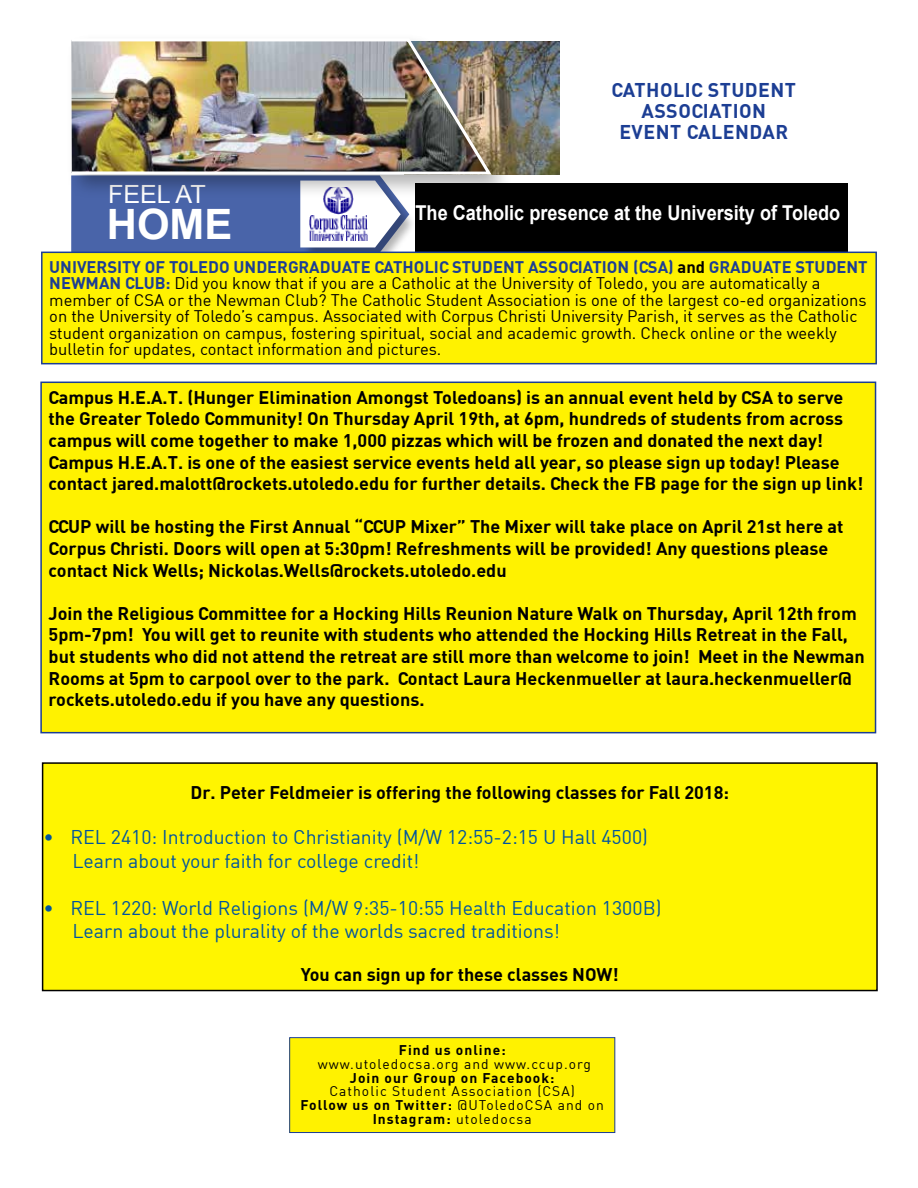
<style>
.page{position:relative;width:918px;height:1188px;background:#fff}
.page>*{position:absolute;margin:0;border:0;box-sizing:border-box;transform-origin:0 0}
.t1{font:700 41.85px "Arial";color:#fff}
.t2{font:25.05px "Arial";color:#fff}
.t3{font:700 20.55px "Arial";color:#fff;scale:.88 1}
.t4{font:19.5px/23.4px "DIN";color:#00549e}
.t5{font:700 19.5px/20.9px "DIN";letter-spacing:.025em;color:#1c3e94;text-align:center}
.t6{font:700 18px/21.6px "DIN";color:#000}
.t7{font:16.5px/16.5px "DIN";color:#000}
.t8{font:700 16.5px "DIN";color:#1c3e94}
.t9{font:13.8px/13.8px "DIN";letter-spacing:.075em;color:#000;text-align:center}
.t10{font:700 13.8px "DIN";letter-spacing:.075em;color:#000}
.s1{color:#000}
.s2{font-weight:700;color:#1c3e94}
.s3{font-weight:700}
</style>
<div class="page">
<div style="left:302px;top:182px;width:115px;height:83px;background:#000;opacity:.3"></div>
<svg style="left:71px;top:200px;width:338px;height:52px"></svg>
<img style="left:310px;top:200px;width:57px;height:41px">
<div style="left:416px;top:183px;width:432px;height:70px;background:#000"></div>
<div style="left:42px;top:252px;width:834px;height:112px;background:#fff200"></div>
<div style="left:41px;top:252px;width:836px;height:112px;border:2px solid #1c3e94"></div>
<img style="left:514px;top:42px;width:45px;height:132px">
<div style="left:66px;top:33px;width:448px;height:167px;background:#000;opacity:.3"></div>
<img style="left:68px;top:37px;width:426px;height:139px">
<div style="left:41px;top:382px;width:835px;height:351px;background:#fff200"></div>
<div style="left:40px;top:382px;width:836px;height:351px;border:2px solid #1c3e94"></div>
<div style="left:290px;top:1038px;width:325px;height:95px;background:#fff200"></div>
<div style="left:289px;top:1037px;width:326px;height:96px;border:1px solid #1c3e94"></div>
<div style="left:43px;top:763px;width:834px;height:228px;background:#fff500"></div>
<div style="left:42px;top:762px;width:836px;height:229px;border:2px solid #000"></div>
<h2 class="t2" style="left:108px;top:177px;width:99px">Feel At</h2>
<h1 class="t1" style="left:107px;top:196px;width:127px">home</h1>
<p class="t5" style="left:612px;top:79px;width:186px">Catholic Student<br>Association<br>Event Calendar</p>
<p class="t3" style="left:416px;top:199px;width:484px">The Catholic presence at the University of Toledo</p>
<p class="t8" style="left:49px;top:256px;width:229px">University of Toledo UN DERGR</p>
<p class="t8" style="left:309px;top:256px;width:538px">ADUATE Catholic Student Association (CSA) <span class="s1">and</span> GRADUATE STU DENT</p>
<p class="t8" style="left:49px;top:272px;width:36px">Newma</p>
<p class="t7" style="left:49px;top:275px;width:819px;text-indent:60px"><span class="s2">n Club:</span> Did you know that if you are a Catholic at the University of Toledo, you are automatically a member of CSA or the Newman Club? The Catholic Student Association is one of the largest co-ed organizations on the University of Toledo’s campus. Associated with Corpus Christi University Parish, it serves as the Catholic student organization on campus, fostering spiritual, social and academic growth. Check online or the weekly bulletin for updates, contact information and pictures.</p>
<p class="t6" style="left:49px;top:386px;width:816px">Campus H.E.A.T. (Hunger Elimination Amongst Toledoans) is an annual event held by CSA to serve the Greater Toledo Community! On Thursday April 19th, at 6pm, hundreds of students from across campus will come together to make 1,000 pizzas which will be frozen and donated the next day!<br>Campus H.E.A.T. is one of the easiest service events held all year, so please sign up today! Please contact jared.malott@rockets.utoledo.edu for further details. Check the FB page for the sign up link!</p>
<p class="t6" style="left:49px;top:515px;width:796px">CCUP will be hosting the First Annual “CCUP Mixer” The Mixer will take place on April 21st here at<br>Corpus Christi. Doors will open at 5:30pm! Refreshments will be provided! Any questions please contact N ick Wells; N ickolas.Wells@rockets.utoledo.edu</p>
<p class="t6" style="left:49px;top:602px;width:818px">Join the Religious Committee for a Hocking Hills Reunion Nature Walk on Thursday, April 12th from 5pm-7pm! You will get to reunite with students who attended the Hocking Hills Retreat in the Fall, but students who did not attend the retreat are still more than welcome to join! Meet in the Newman Rooms at 5pm to carpool over to the park. Contact Laura Heckenmueller at laura.heckenmueller@ rockets.utoledo.edu if you have any questions.</p>
<p class="t6" style="left:191px;top:781px;width:540px">Dr. Peter Feldmeier is offering the following classes for Fall 2018:</p>
<p class="t4" style="left:72px;top:825px;width:577px;text-indent:-29px">• REL 2410: Introduction to Christianity (M/W 12:55-2:15 U Hall 4500)<br>Learn about your faith for college credit!</p>
<p class="t4" style="left:72px;top:896px;width:591px;text-indent:-29px">• REL 1220: World Religions (M/W 9:35-10:55 Health Education 1300B)<br>Learn about the plurality of the worlds sacred traditions!</p>
<p class="t6" style="left:301px;top:963px;width:319px">You can sign up for these classes NOW!</p>
<p class="t10" style="left:399px;top:1041px;width:108px">Find us online:</p>
<p class="t9" style="left:318px;top:1057px;width:275px">www.utoledocsa.org and www.ccup.org</p>
<p class="t10" style="left:350px;top:1069px;width:206px">Join our Group on Facebook:</p>
<p class="t9" style="left:300px;top:1084px;width:305px">Catholic Student Association (CSA)<br><span class="s3">Follow us on Twitter:</span> @UToledoCSA and on<br><span class="s3">I nstagram:</span> utoledocsa</p>
</div>
